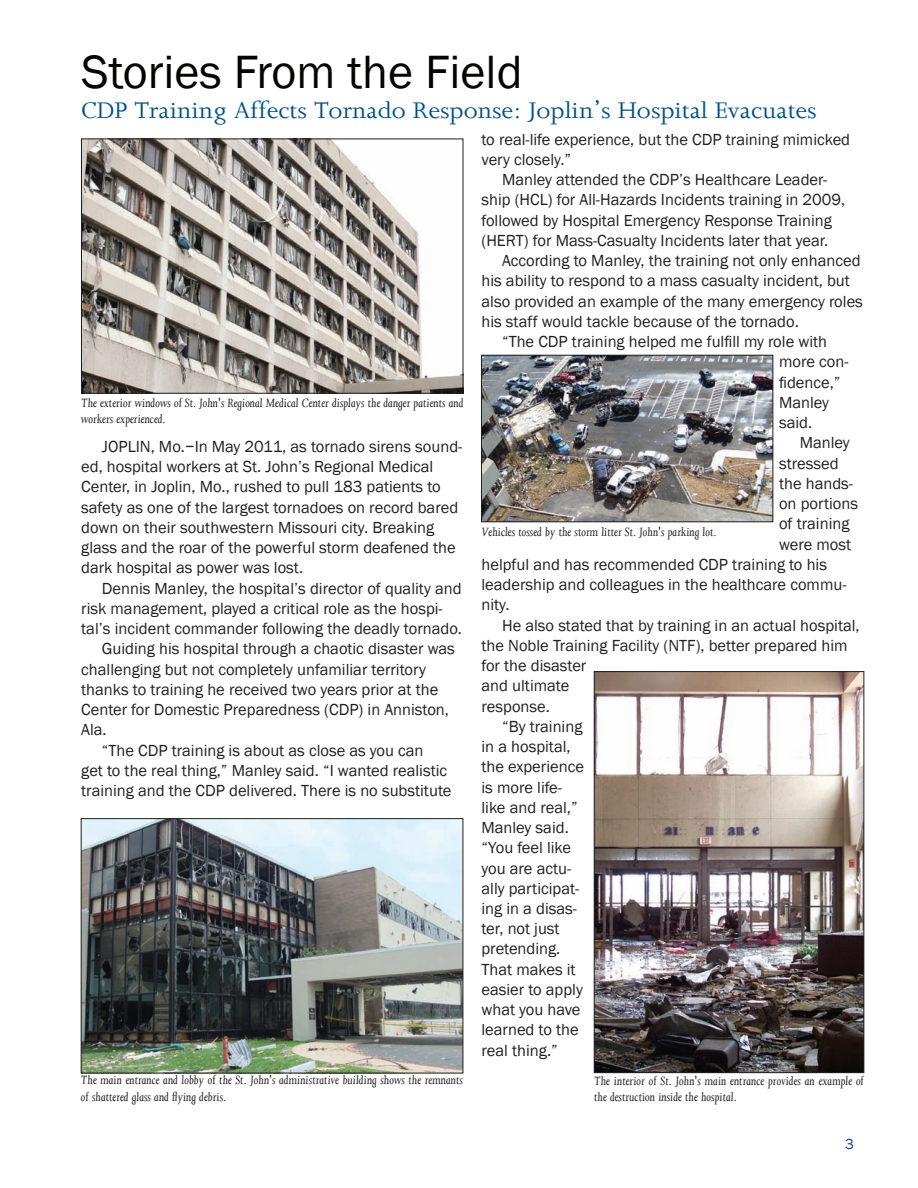
<style>
.page{position:relative;width:918px;height:1188px;background:#fff}
.page>*{position:absolute;margin:0;border:0;box-sizing:border-box;transform-origin:0 0}
.t1{font:48px "Franklin Gothic";color:#040503}
.t2{font:25.5px "Joanna";color:#005187;scale:1.08 1}
.t3{font:16.5px/20.2px "Franklin Gothic";color:#231f20}
.t4{font:15px "Franklin Gothic";color:#253f8e}
.t5{font:italic 13.5px/16.2px "Joanna";color:#231f20}
</style>
<div class="page">
<img style="left:83px;top:141px;width:378px;height:250px">
<div style="left:81px;top:139px;width:382px;height:254px;border:1px solid #231f20"></div>
<img style="left:483px;top:357px;width:288px;height:163px">
<div style="left:481px;top:355px;width:292px;height:167px;border:1px solid #231f20"></div>
<img style="left:83px;top:820px;width:378px;height:251px">
<div style="left:81px;top:818px;width:382px;height:255px;border:1px solid #231f20"></div>
<img style="left:596px;top:673px;width:266px;height:398px">
<div style="left:594px;top:671px;width:270px;height:402px;border:1px solid #231f20"></div>
<p class="t1" style="left:81px;top:42px;width:443px">Stories From the Field</p>
<p class="t2" style="left:81px;top:94px;width:682px">CDP Training Affects Tornado Response: Joplin’s Hospital Evacuates</p>
<p class="t5" style="left:81px;top:394px;width:384px">The exterior windows of St. John's Regional Medical Center displays the danger patients and workers experienced.</p>
<p class="t3" style="left:81px;top:437px;width:383px;text-indent:21px">JOPLIN, Mo.−In May 2011, as tornado sirens sound&shy;ed, hospital workers at St. John’s Regional Medical Center, in Joplin, Mo., rushed to pull 183 patients to safety as one of the largest tornadoes on record bared down on their southwestern Missouri city. Breaking glass and the roar of the powerful storm deafened the dark hospital as power was lost.</p>
<p class="t3" style="left:81px;top:578px;width:382px;text-indent:21px">Dennis Manley, the hospital’s director of quality and risk management, played a critical role as the hospi&shy;tal’s incident commander following the deadly tornado.</p>
<p class="t3" style="left:81px;top:639px;width:375px;text-indent:21px">Guiding his hospital through a chaotic disaster was challenging but not completely unfamiliar territory thanks to training he received two years prior at the Center for Domestic Preparedness (CDP) in Anniston, Ala.</p>
<p class="t3" style="left:81px;top:740px;width:372px;text-align:center">“The CDP training is about as close as you can<br>get to the real thing,” Manley said. “I wanted realistic training and the CDP delivered. There is no substitute</p>
<p class="t3" style="left:481px;top:129px;width:370px">to real-life experience, but the CDP training mimicked very closely.”</p>
<p class="t3" style="left:481px;top:170px;width:365px;text-indent:21px">Manley attended the CDP’s Healthcare Leader&shy;ship (HCL) for All-Hazards Incidents training in 2009, followed by Hospital Emergency Response Training (HERT) for Mass-Casualty Incidents later that year.</p>
<p class="t3" style="left:481px;top:251px;width:383px;text-indent:21px">According to Manley, the training not only enhanced his ability to respond to a mass casualty incident, but also provided an example of the many emergency roles his staff would tackle because of the tornado.</p>
<p class="t3" style="left:779px;top:332px;width:71px;text-indent:-277px">“The CDP training helped me fulfill my role with more con&shy;fidence,”<br>Manley said.</p>
<p class="t3" style="left:800px;top:433px;width:51px">Manley</p>
<p class="t3" style="left:779px;top:453px;width:61px">stressed</p>
<p class="t3" style="left:779px;top:474px;width:75px">the hands-</p>
<p class="t3" style="left:779px;top:494px;width:81px">on portions</p>
<p class="t3" style="left:779px;top:514px;width:72px">of training</p>
<p class="t3" style="left:779px;top:534px;width:74px">were most</p>
<p class="t3" style="left:481px;top:555px;width:347px">helpful and has recommended CDP training to his</p>
<p class="t3" style="left:481px;top:575px;width:366px">leadership and colleagues in the healthcare commu-</p>
<p class="t3" style="left:481px;top:595px;width:30px">nity.</p>
<p class="t3" style="left:481px;top:615px;width:380px;text-indent:21px">He also stated that by training in an actual hospital, the Noble Training Facility (NTF), better prepared him for the disaster<br>and ultimate<br>response.</p>
<p class="t3" style="left:481px;top:717px;width:104px;text-indent:21px">“By training in a hospital, the experience is more life&shy;like and real,”<br>Manley said. “You feel like you are actu&shy;ally participat&shy;ing in a disas&shy;ter, not just pretending.<br>That makes it easier to apply what you have learned to the real thing.”</p>
<p class="t5" style="left:482px;top:524px;width:237px">Vehicles tossed by the storm litter St. John's parking lot.</p>
<p class="t5" style="left:81px;top:1072px;width:383px">The main entrance and lobby of the St. John's administrative building shows the remnants of shattered glass and flying debris.</p>
<p class="t5" style="left:594px;top:1072px;width:271px">The interior of St. John's main entrance provides an example of the destruction inside the hospital.</p>
<p class="t4" style="left:845px;top:1135px;width:10px">3</p>
</div>
